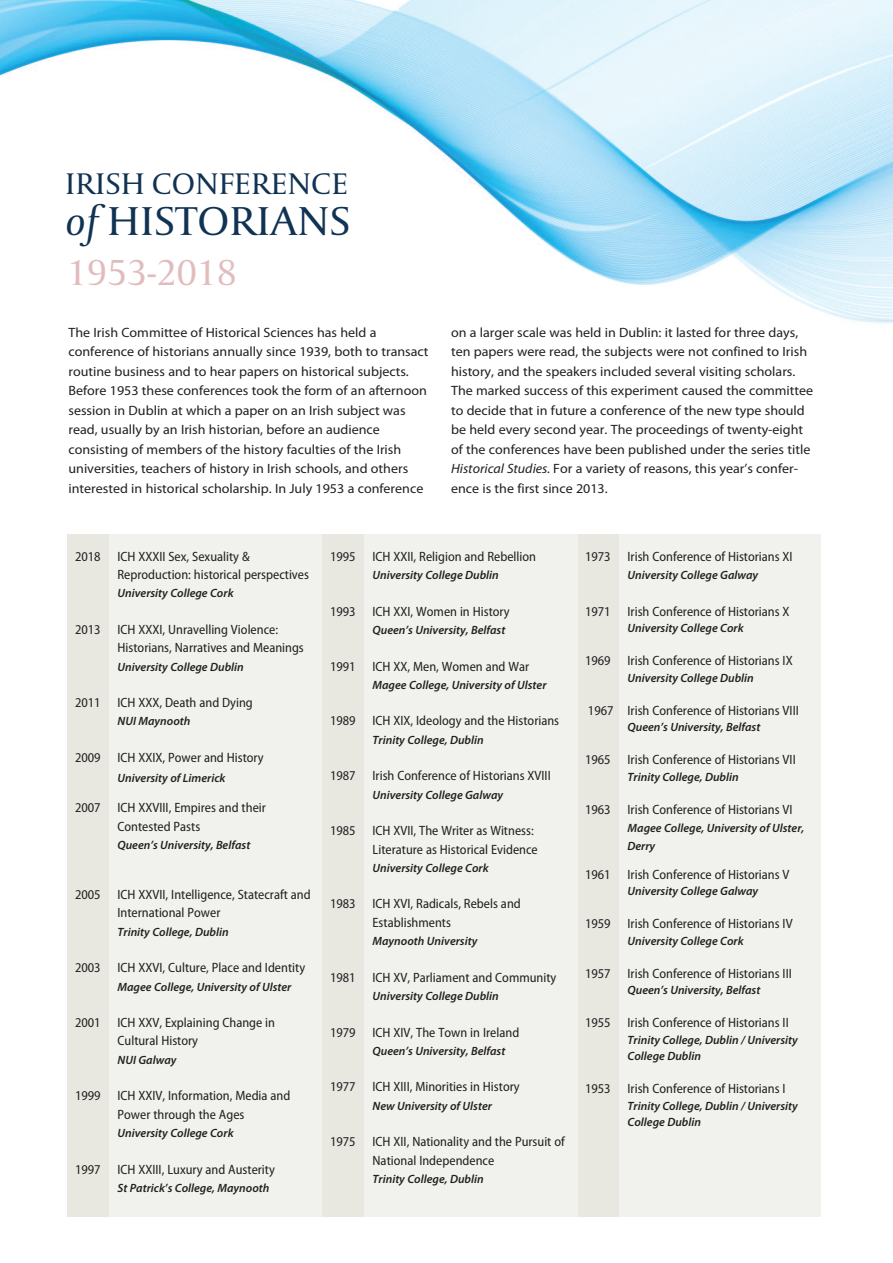
<style>
.page{position:relative;width:893px;height:1263px;background:#fff}
.page>*{position:absolute;margin:0;border:0;box-sizing:border-box;transform-origin:0 0}
.t1{font:42.6px "Capitolium";color:#113353;scale:1.05 1}
.t2{font:38.25px "Capitolium";color:rgb(158 31 34/.3)}
.t3{font:31.5px "Capitolium";color:#113353;scale:1.04 1}
.t4{font:semi-condensed 13.5px/18.3px "Myriad Pro";color:#231f20}
.t5{font:13.5px/19.5px "Myriad Pro";color:#231f20;scale:1.04 1}
.t6{font:italic 600 12px/16.5px "Myriad Pro";color:#231f20}
.s1{font-style:italic}
</style>
<div class="page">
<div style="left:67px;top:534px;width:753px;height:682px;background:#f1f1ed"></div>
<div style="left:67px;top:534px;width:42px;height:682px;background:#e8e8e1"></div>
<div style="left:323px;top:534px;width:41px;height:682px;background:#e8e8e1"></div>
<div style="left:578px;top:534px;width:41px;height:682px;background:#e8e8e1"></div>
<img style="left:0;top:0;width:893px;height:323px">
<h3 class="t3" style="left:65px;top:171px;width:273px">IRISH CONFERENCE</h3>
<h1 class="t1" style="left:65px;top:204px;width:273px"><span class="s1">of</span> HISTORIANS</h1>
<h2 class="t2" style="left:67px;top:257px;width:171px">1953-2018</h2>
<p class="t5" style="left:68px;top:323px;width:348px">The Irish Committee of Historical Sciences has held a conference of historians annually since 1939, both to transact routine business and to hear papers on historical subjects.<br>Before 1953 these conferences took the form of an afternoon session in Dublin at which a paper on an Irish subject was read, usually by an Irish historian, before an audience consisting of members of the history faculties of the Irish universities, teachers of history in Irish schools, and others interested in historical scholarship. In July 1953 a conference</p>
<p class="t5" style="left:451px;top:323px;width:350px">on a larger scale was held in Dublin: it lasted for three days, ten papers were read, the subjects were not confined to Irish history, and the speakers included several visiting scholars.<br>The marked success of this experiment caused the committee to decide that in future a conference of the new type should be held every second year. The proceedings of twenty-eight of the conferences have been published under the series title <span class="s1">Historical Studies.</span> For a variety of reasons, this year’s confer&shy;ence is the first since 2013.</p>
<p class="t4" style="left:118px;top:548px;width:193px;text-indent:-43px">2018 ICH XXXII Sex, Sexuality &amp;<br>Reproduction: historical perspectives</p>
<p class="t6" style="left:118px;top:586px;width:118px">University College Cork</p>
<p class="t4" style="left:118px;top:621px;width:188px;text-indent:-43px">2013 ICH XXXI, Unravelling Violence:<br>Historians, Narratives and Meanings</p>
<p class="t6" style="left:118px;top:659px;width:128px">University College Dublin</p>
<p class="t4" style="left:75px;top:694px;width:179px">2011 ICH XXX, Death and Dying</p>
<p class="t6" style="left:118px;top:714px;width:74px">NUI Maynooth</p>
<p class="t4" style="left:75px;top:749px;width:190px">2009 ICH XXIX, Power and History</p>
<p class="t6" style="left:118px;top:771px;width:109px">University of Limerick</p>
<p class="t4" style="left:118px;top:800px;width:150px;text-indent:-43px">2007 ICH XXVIII, Empires and their<br>Contested Pasts</p>
<p class="t6" style="left:118px;top:837px;width:134px">Queen’s University, Belfast</p>
<p class="t4" style="left:118px;top:886px;width:195px;text-indent:-43px">2005 ICH XXVII, Intelligence, Statecraft and<br>International Power</p>
<p class="t6" style="left:118px;top:924px;width:113px">Trinity College, Dublin</p>
<p class="t4" style="left:75px;top:960px;width:232px">2003 ICH XXVI, Culture, Place and Identity</p>
<p class="t6" style="left:118px;top:979px;width:175px">Magee College, University of Ulster</p>
<p class="t4" style="left:118px;top:1014px;width:159px;text-indent:-43px">2001 ICH XXV, Explaining Change in<br>Cultural History</p>
<p class="t6" style="left:118px;top:1052px;width:61px">NUI Galway</p>
<p class="t4" style="left:75px;top:1088px;width:217px;text-align:center">1999 ICH XXIV, Information, Media and<br>Power through the Ages</p>
<p class="t6" style="left:118px;top:1126px;width:118px">University College Cork</p>
<p class="t4" style="left:75px;top:1161px;width:201px">1997 ICH XXIII, Luxury and Austerity</p>
<p class="t6" style="left:118px;top:1180px;width:153px">St Patrick’s College, Maynooth</p>
<p class="t4" style="left:330px;top:548px;width:208px">1995 ICH XXII, Religion and Rebellion</p>
<p class="t6" style="left:373px;top:568px;width:128px">University College Dublin</p>
<p class="t4" style="left:330px;top:603px;width:181px">1993 ICH XXI, Women in History</p>
<p class="t6" style="left:373px;top:623px;width:134px">Queen’s University, Belfast</p>
<p class="t4" style="left:330px;top:658px;width:201px">1991 ICH XX, Men, Women and War</p>
<p class="t6" style="left:373px;top:677px;width:175px">Magee College, University of Ulster</p>
<p class="t4" style="left:330px;top:713px;width:231px">1989 ICH XIX, Ideology and the Historians</p>
<p class="t6" style="left:373px;top:732px;width:113px">Trinity College, Dublin</p>
<p class="t4" style="left:330px;top:768px;width:222px">1987 Irish Conference of Historians XVIII</p>
<p class="t6" style="left:373px;top:787px;width:132px">University College Galway</p>
<p class="t4" style="left:373px;top:823px;width:167px;text-indent:-43px">1985 ICH XVII, The Writer as Witness:<br>Literature as Historical Evidence</p>
<p class="t6" style="left:373px;top:860px;width:118px">University College Cork</p>
<p class="t4" style="left:373px;top:896px;width:150px;text-indent:-43px">1983 ICH XVI, Radicals, Rebels and<br>Establishments</p>
<p class="t6" style="left:373px;top:934px;width:106px">Maynooth University</p>
<p class="t4" style="left:330px;top:969px;width:228px">1981 ICH XV, Parliament and Community</p>
<p class="t6" style="left:373px;top:989px;width:128px">University College Dublin</p>
<p class="t4" style="left:330px;top:1024px;width:191px">1979 ICH XIV, The Town in Ireland</p>
<p class="t6" style="left:373px;top:1043px;width:134px">Queen’s University, Belfast</p>
<p class="t4" style="left:330px;top:1079px;width:191px">1977 ICH XIII, Minorities in History</p>
<p class="t6" style="left:373px;top:1098px;width:121px">New University of Ulster</p>
<p class="t4" style="left:373px;top:1134px;width:194px;text-indent:-43px">1975 ICH XII, Nationality and the Pursuit of<br>National Independence</p>
<p class="t6" style="left:373px;top:1172px;width:113px">Trinity College, Dublin</p>
<p class="t4" style="left:585px;top:548px;width:209px">1973 Irish Conference of Historians XI</p>
<p class="t6" style="left:628px;top:568px;width:132px">University College Galway</p>
<p class="t4" style="left:585px;top:603px;width:206px">1971 Irish Conference of Historians X</p>
<p class="t6" style="left:628px;top:621px;width:118px">University College Cork</p>
<p class="t4" style="left:585px;top:652px;width:209px">1969 Irish Conference of Historians IX</p>
<p class="t6" style="left:628px;top:670px;width:128px">University College Dublin</p>
<p class="t4" style="left:588px;top:702px;width:212px">1967 Irish Conference of Historians VIII</p>
<p class="t6" style="left:628px;top:720px;width:134px">Queen’s University, Belfast</p>
<p class="t4" style="left:585px;top:751px;width:212px">1965 Irish Conference of Historians VII</p>
<p class="t6" style="left:628px;top:769px;width:113px">Trinity College, Dublin</p>
<p class="t4" style="left:585px;top:801px;width:209px">1963 Irish Conference of Historians VI</p>
<p class="t6" style="left:628px;top:820px;width:178px;line-height:18.3px">Magee College, University of Ulster,<br>Derry</p>
<p class="t4" style="left:585px;top:866px;width:206px">1961 Irish Conference of Historians V</p>
<p class="t6" style="left:628px;top:884px;width:132px">University College Galway</p>
<p class="t4" style="left:585px;top:916px;width:209px">1959 Irish Conference of Historians IV</p>
<p class="t6" style="left:628px;top:933px;width:118px">University College Cork</p>
<p class="t4" style="left:585px;top:965px;width:208px">1957 Irish Conference of Historians III</p>
<p class="t6" style="left:628px;top:983px;width:134px">Queen’s University, Belfast</p>
<p class="t4" style="left:585px;top:1015px;width:205px">1955 Irish Conference of Historians II</p>
<p class="t6" style="left:628px;top:1032px;width:172px">Trinity College, Dublin / University<br>College Dublin</p>
<p class="t4" style="left:585px;top:1081px;width:202px">1953 Irish Conference of Historians I</p>
<p class="t6" style="left:628px;top:1098px;width:172px">Trinity College, Dublin / University<br>College Dublin</p>
</div>
